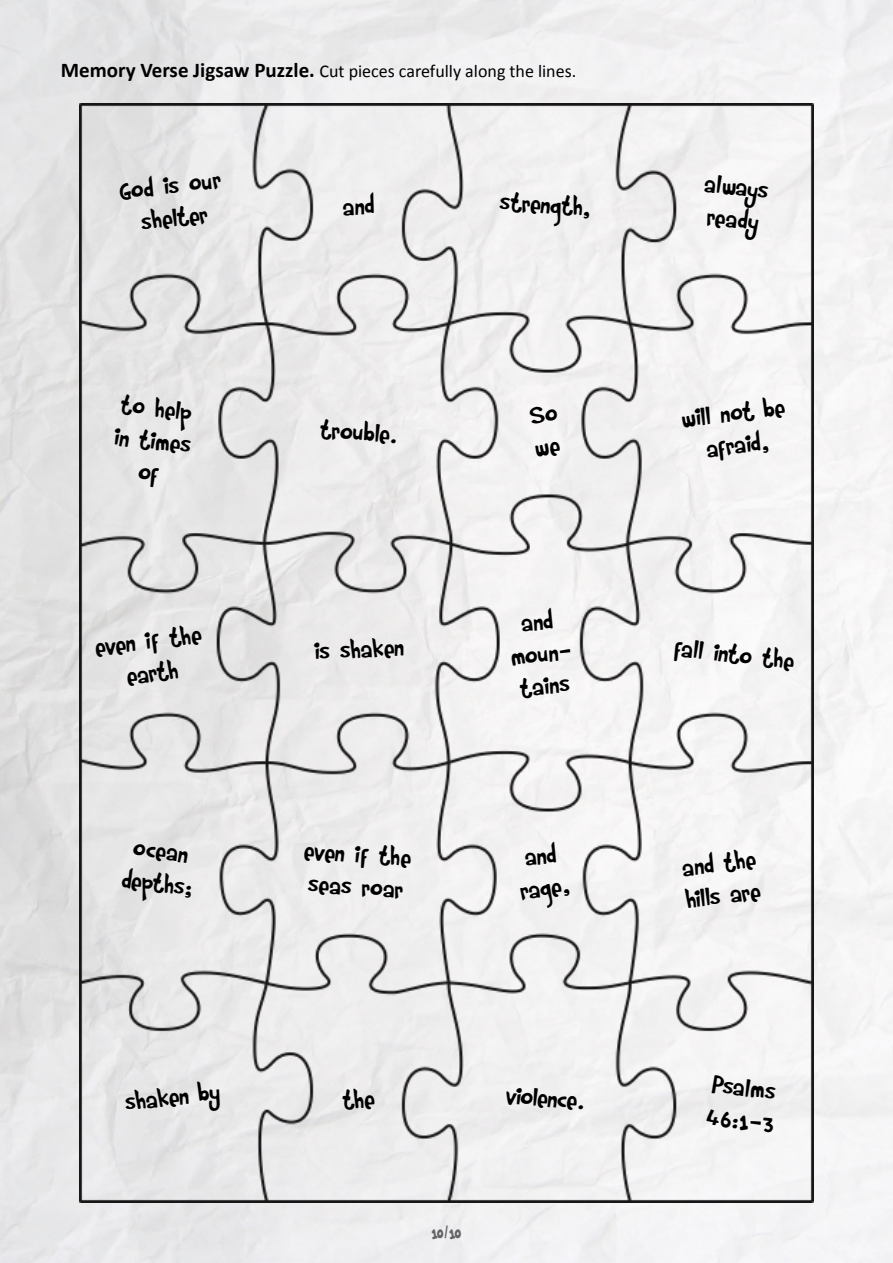
<style>
.page{position:relative;width:893px;height:1263px;background:#fff}
.page>*{position:absolute;margin:0;border:0;box-sizing:border-box;transform-origin:0 0}
.t1{font:27px/32.4px "DK Rumpelstiltskin";color:#000;text-align:center}
.t2{font:18px "Calibri";color:#000}
.t3{font:18px "DK Rumpelstiltskin";color:#636466}
.s1{font-weight:700;font-size:21px}
</style>
<div class="page">
<img style="left:0;top:0;width:893px;height:1263px">
<img style="left:80px;top:103px;width:733px;height:1099px">
<svg style="left:343px;top:193px;width:31px;height:22px"></svg>
<svg style="left:342px;top:1088px;width:33px;height:22px"></svg>
<p class="t2" style="left:61px;top:59px;width:517px"><span class="s1">Memory Verse Jigsaw Puzzle.</span> Cut pieces carefully along the lines.</p>
<p class="t1" style="left:117px;top:174px;width:105px;rotate:-7deg">God is our shelter</p>
<p class="t1" style="left:120px;top:386px;width:80px;rotate:7deg">to help in times of</p>
<p class="t1" style="left:92px;top:630px;width:110px;rotate:-7deg">even if the earth</p>
<p class="t1" style="left:128px;top:829px;width:74px;text-align:left;rotate:7deg">ocean depths;</p>
<p class="t1" style="left:122px;top:1085px;width:98px;rotate:-7deg">shaken by</p>
<p class="t1" style="left:500px;top:184px;width:93px;rotate:4deg">strength,</p>
<p class="t1" style="left:321px;top:412px;width:80px;rotate:4deg">trouble.</p>
<p class="t1" style="left:312px;top:634px;width:93px;rotate:-3deg">is shaken</p>
<p class="t1" style="left:305px;top:833px;width:110px;text-align:left;rotate:4deg">even if the seas roar</p>
<p class="t1" style="left:527px;top:399px;width:30px;text-align:left;rotate:-7deg">So we</p>
<p class="t1" style="left:504px;top:608px;width:64px;rotate:-7deg">and moun&shy;tains</p>
<p class="t1" style="left:513px;top:841px;width:52px;rotate:-7deg">and rage,</p>
<p class="t1" style="left:506px;top:1077px;width:81px;rotate:4deg">violence.</p>
<p class="t3" style="left:431px;top:1221px;width:32px">10/10</p>
<p class="t1" style="left:706px;top:165px;width:67px;text-align:left;rotate:7deg">always ready</p>
<p class="t1" style="left:679px;top:402px;width:107px;rotate:-7deg">will not be afraid,</p>
<p class="t1" style="left:677px;top:629px;width:123px;rotate:7deg">fall into the</p>
<p class="t1" style="left:679px;top:850px;width:78px;text-align:left;rotate:-7deg">and the hills are</p>
<p class="t1" style="left:712px;top:1066px;width:70px;text-align:left;rotate:7deg">Psalms<br>46:1-3</p>
</div>
